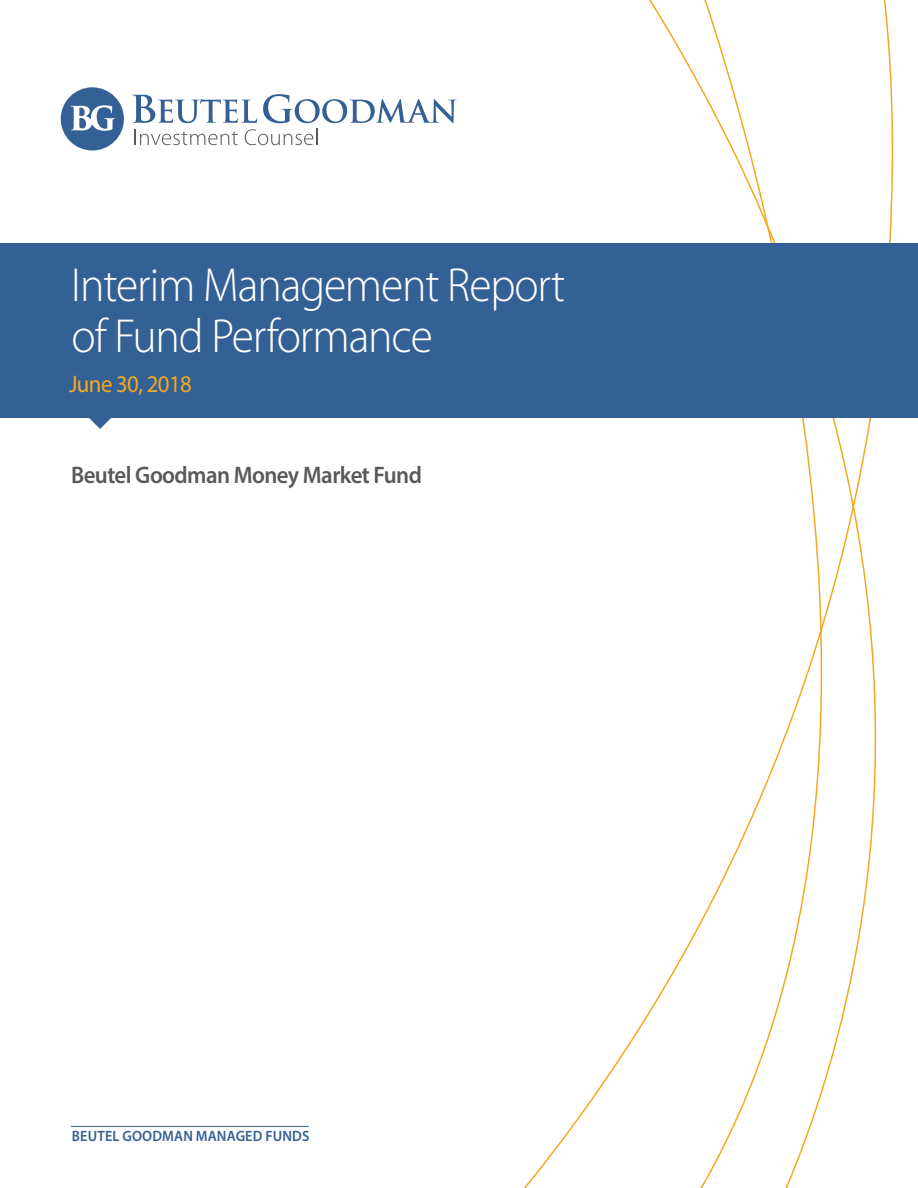
<style>
.page{position:relative;width:918px;height:1188px;background:#fff}
.page>*{position:absolute;margin:0;border:0;box-sizing:border-box;transform-origin:0 0}
.t1{font:300 48px/51px "Myriad Pro";letter-spacing:-.025em;color:#fff;scale:.95 1}
.t2{font:600 24px "Myriad Pro";letter-spacing:-.025em;color:#58595b;scale:.95 1}
.t3{font:24px "Myriad Pro";letter-spacing:-.025em;color:#f5a81d;scale:.95 1}
.t4{font:600 15px "Myriad Pro";letter-spacing:.01em;color:#336195;scale:.95 1}
</style>
<div class="page">
<svg style="left:635px;top:0;width:259px;height:1188px"></svg>
<div style="left:0;top:243px;width:918px;height:175px;background:#336195"></div>
<svg style="left:89px;top:418px;width:22px;height:11px"></svg>
<hr style="left:71px;top:1126px;width:238px;height:1px;background:#336195">
<div style="left:61px;top:87px;width:63px;height:64px;background:#336195;border-radius:50%"></div>
<svg style="left:70px;top:105px;width:45px;height:26px"></svg>
<svg style="left:132px;top:95px;width:125px;height:28px"></svg>
<svg style="left:263px;top:94px;width:193px;height:29px"></svg>
<svg style="left:135px;top:130px;width:103px;height:15px"></svg>
<svg style="left:245px;top:129px;width:72px;height:16px"></svg>
<p class="t1" style="left:71px;top:260px;width:522px">Interim Management Report of Fund Performance</p>
<p class="t3" style="left:69px;top:369px;width:131px">June 30, 2018</p>
<p class="t2" style="left:71px;top:460px;width:371px">Beutel Goodman Money Market Fund</p>
<p class="t4" style="left:72px;top:1126px;width:252px">BEUTEL GOODMAN MANAGED FUNDS</p>
</div>
